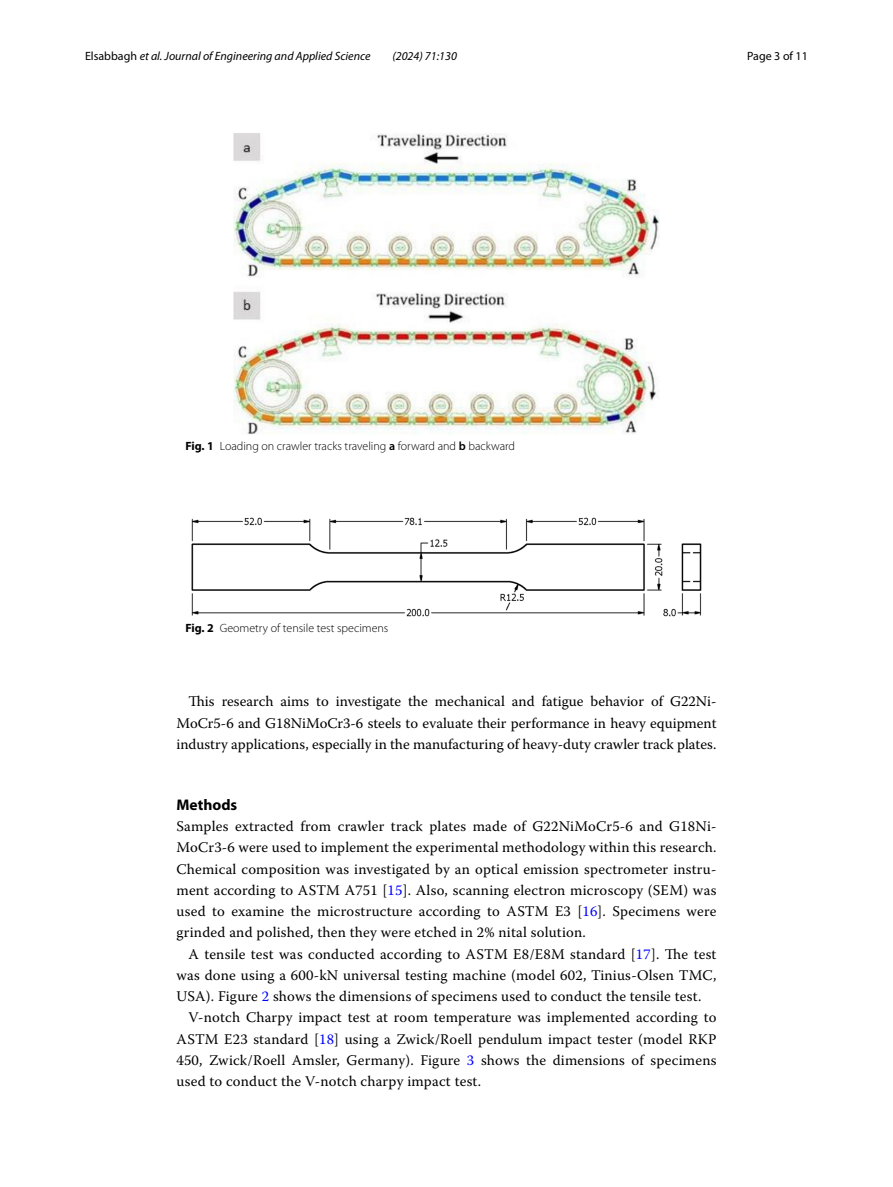
<style>
.page{position:relative;width:893px;height:1187px;background:#fff}
.page>*{position:absolute;margin:0;border:0;box-sizing:border-box;transform-origin:0 0}
.t1{font:700 15.45px "Myriad Pro";color:#000}
.t2{font:14.7px/21.3px "Warnock Pro";letter-spacing:.015em;color:#000;text-align:justify}
.t3{font:300 12px "Myriad Pro";color:#000}
.t4{font:italic 12px "Myriad Pro";color:#000}
.t5{font:12px "Myriad Pro";color:#000}
.s1{font-style:normal}
.s2{font-weight:700}
.s3{font-weight:600}
.s4{color:#00f}
</style>
<div class="page">
<img style="left:234px;top:133px;width:425px;height:302px">
<img style="left:191px;top:517px;width:511px;height:100px">
<p class="t4" style="left:85px;top:48px;width:287px"><span class="s1">Elsabbagh</span> et al. Journal of Engineering and Applied Science</p>
<p class="t4" style="left:392px;top:48px;width:66px">(2024) 71:130</p>
<p class="t5" style="left:747px;top:49px;width:62px">Page 3 of 11</p>
<p class="t3" style="left:185px;top:439px;width:331px"><span class="s2">Fig. 1</span> Loading on crawler tracks traveling <span class="s3">a</span> forward and <span class="s3">b</span> backward</p>
<p class="t3" style="left:185px;top:621px;width:204px"><span class="s2">Fig. 2</span> Geometry of tensile test specimens</p>
<p class="t2" style="left:176px;top:690px;width:542px;text-indent:12px">This research aims to investigate the mechanical and fatigue behavior of G22Ni-MoCr5-6 and G18NiMoCr3-6 steels to evaluate their performance in heavy equipment industry applications, especially in the manufacturing of heavy-duty crawler track plates.</p>
<p class="t1" style="left:176px;top:794px;width:62px">Methods</p>
<p class="t2" style="left:176px;top:815px;width:542px">Samples extracted from crawler track plates made of G22NiMoCr5-6 and G18Ni-MoCr3-6 were used to implement the experimental methodology within this research.<br>Chemical composition was investigated by an optical emission spectrometer instru&shy;ment according to ASTM A751 [<span class="s4">15</span>]. Also, scanning electron microscopy (SEM) was used to examine the microstructure according to ASTM E3 [<span class="s4">16</span>]. Specimens were grinded and polished, then they were etched in 2% nital solution.</p>
<p class="t2" style="left:176px;top:942px;width:542px;text-indent:12px">A tensile test was conducted according to ASTM E8/E8M standard [<span class="s4">17</span>]. The test was done using a 600-kN universal testing machine (model 602, Tinius-Olsen TMC, USA). Figure <span class="s4">2</span> shows the dimensions of specimens used to conduct the tensile test.</p>
<p class="t2" style="left:176px;top:1006px;width:542px;text-indent:12px">V-notch Charpy impact test at room temperature was implemented according to ASTM E23 standard [<span class="s4">18</span>] using a Zwick/Roell pendulum impact tester (model RKP 450, Zwick/Roell Amsler, Germany). Figure <span class="s4">3</span> shows the dimensions of specimens used to conduct the V-notch charpy impact test.</p>
</div>
